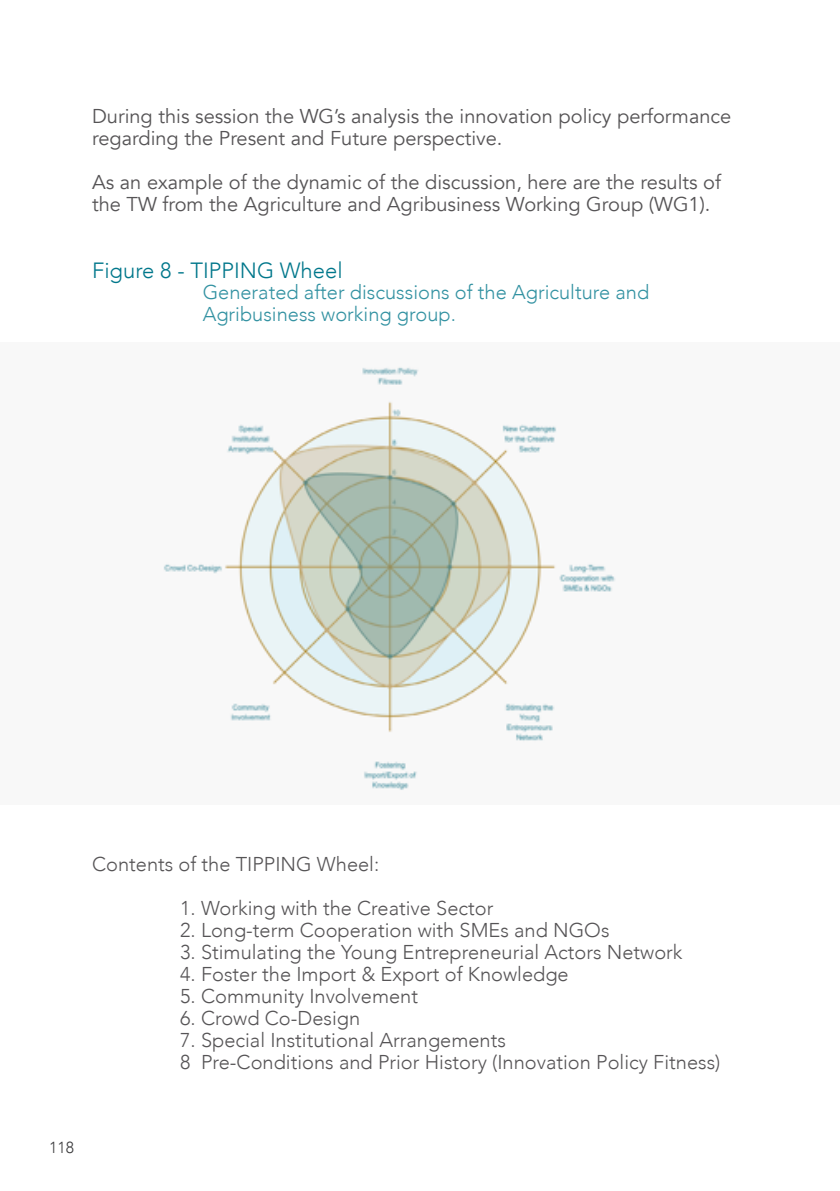
<style>
.page{position:relative;width:840px;height:1191px;background:#fff}
.page>*{position:absolute;margin:0;border:0;box-sizing:border-box;transform-origin:0 0}
.t1{font:300 22px "Avenir";color:#00778b}
.t2{font:300 20px/22px "Avenir";color:#565456}
.t3{font:20px/22px "Avenir";color:#565456}
.t4{font:300 20px/22px "Avenir";color:#3392a2}
.t5{font:300 16px "Avenir";color:#3b3b3d}
</style>
<div class="page">
<img style="left:163px;top:367px;width:453px;height:423px">
<p class="t3" style="left:92px;top:105px;width:640px">During this session the WG’s analysis the innovation policy performance regarding the Present and Future perspective.</p>
<p class="t3" style="left:92px;top:171px;width:630px">As an example of the dynamic of the discussion, here are the results of the TW from the Agriculture and Agribusiness Working Group (WG1).</p>
<p class="t1" style="left:92px;top:256px;width:252px">Figure 8 - TIPPING Wheel</p>
<p class="t4" style="left:202px;top:281px;width:448px">Generated after discussions of the Agriculture and<br>Agribusiness working group.</p>
<p class="t2" style="left:92px;top:853px;width:288px">Contents of the TIPPING Wheel:</p>
<p class="t2" style="left:180px;top:897px;width:314px">1. Working with the Creative Sector</p>
<p class="t2" style="left:180px;top:919px;width:430px">2. Long-term Cooperation with SMEs and NGOs</p>
<p class="t2" style="left:180px;top:941px;width:503px">3. Stimulating the Young Entrepreneurial Actors Network</p>
<p class="t2" style="left:180px;top:963px;width:390px">4. Foster the Import &amp; Export of Knowledge</p>
<p class="t2" style="left:180px;top:985px;width:239px">5. Community Involvement</p>
<p class="t2" style="left:180px;top:1007px;width:181px">6. Crowd Co-Design</p>
<p class="t2" style="left:180px;top:1029px;width:541px">7. Special Institutional Arrangements<br>8 Pre-Conditions and Prior History (Innovation Policy Fitness)</p>
<p class="t5" style="left:49px;top:1136px;width:26px">118</p>
</div>
